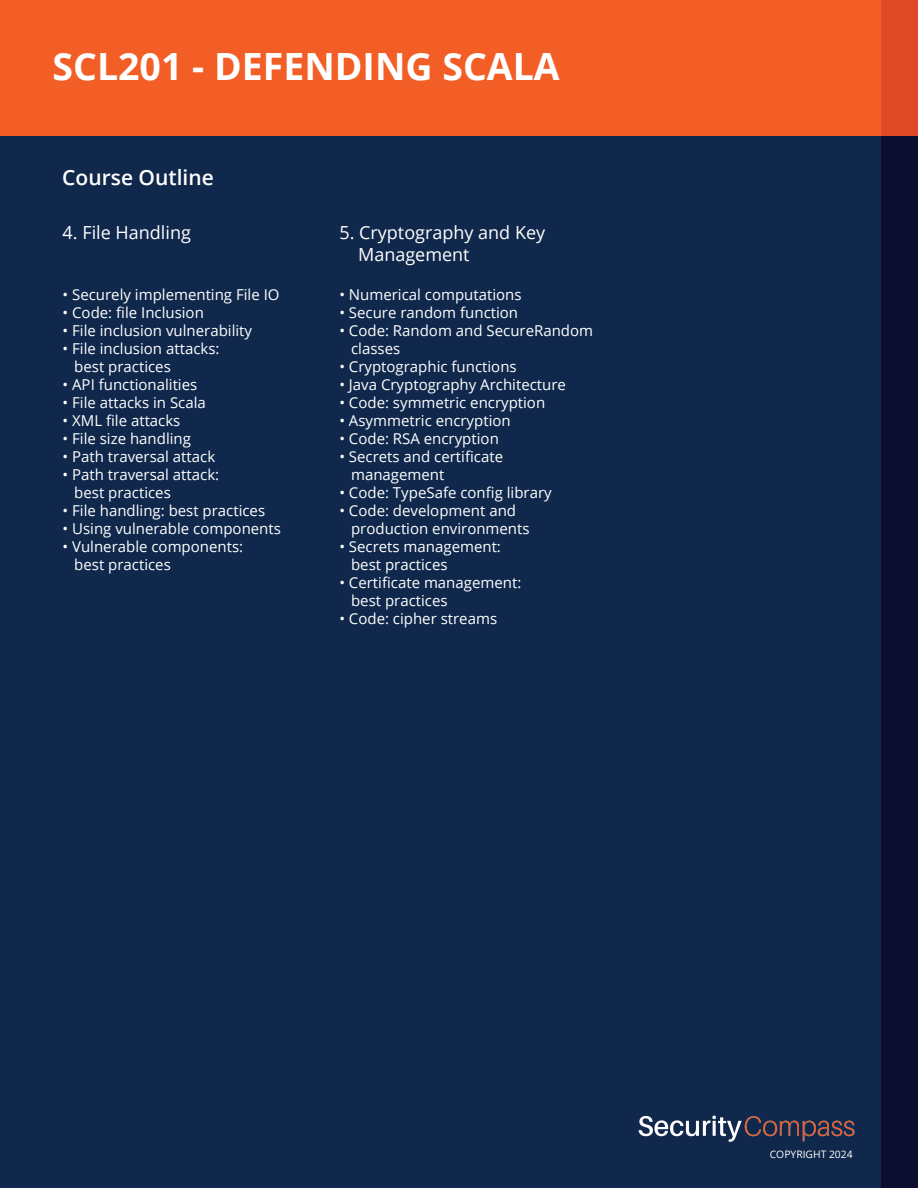
<style>
.page{position:relative;width:918px;height:1188px;background:#fff}
.page>*{position:absolute;margin:0;border:0;box-sizing:border-box;transform-origin:0 0}
.t1{font:700 37.5px "Open Sans";color:#fff}
.t2{font:600 21px "Open Sans";color:#fff}
.t3{font:18px/21.6px "Open Sans";color:#fff}
.t4{font:15px/18px "Open Sans";color:#fff}
.t5{font:10.35px "Open Sans";color:#fff}
</style>
<div class="page">
<div style="left:0;top:0;width:918px;height:136px;background:#f25e25"></div>
<div style="left:881px;top:0;width:37px;height:136px;background:#df4925"></div>
<div style="left:0;top:136px;width:918px;height:1052px;background:#10284b"></div>
<div style="left:881px;top:136px;width:37px;height:1052px;background:#0b0e2f"></div>
<img style="left:638px;top:1115px;width:217px;height:27px">
<h1 class="t1" style="left:53px;top:39px;width:509px">SCL201 - DEFENDING SCALA</h1>
<h2 class="t2" style="left:62px;top:163px;width:153px">Course Outline</h2>
<p class="t3" style="left:63px;top:221px;width:130px">4. File Handling</p>
<p class="t4" style="left:63px;top:285px;width:218px">• Securely implementing File IO</p>
<p class="t4" style="left:63px;top:303px;width:143px">• Code: file Inclusion</p>
<p class="t4" style="left:63px;top:321px;width:191px">• File inclusion vulnerability</p>
<p class="t4" style="left:74px;top:339px;width:147px;text-indent:-12px">• File inclusion attacks: best practices</p>
<p class="t4" style="left:63px;top:375px;width:136px">• API functionalities</p>
<p class="t4" style="left:63px;top:393px;width:145px">• File attacks in Scala</p>
<p class="t4" style="left:63px;top:411px;width:119px">• XML file attacks</p>
<p class="t4" style="left:63px;top:429px;width:130px">• File size handling</p>
<p class="t4" style="left:63px;top:447px;width:154px">• Path traversal attack</p>
<p class="t4" style="left:74px;top:465px;width:146px;text-indent:-12px">• Path traversal attack: best practices</p>
<p class="t4" style="left:63px;top:501px;width:204px">• File handling: best practices</p>
<p class="t4" style="left:63px;top:519px;width:220px">• Using vulnerable components</p>
<p class="t4" style="left:74px;top:537px;width:170px;text-indent:-12px">• Vulnerable components: best practices</p>
<p class="t3" style="left:358px;top:221px;width:189px;text-indent:-19px">5. Cryptography and Key<br>Management</p>
<p class="t4" style="left:339px;top:285px;width:184px">• Numerical computations</p>
<p class="t4" style="left:339px;top:303px;width:180px">• Secure random function</p>
<p class="t4" style="left:351px;top:321px;width:243px;text-indent:-12px">• Code: Random and SecureRandom classes</p>
<p class="t4" style="left:339px;top:357px;width:179px">• Cryptographic functions</p>
<p class="t4" style="left:339px;top:375px;width:228px">• Java Cryptography Architecture</p>
<p class="t4" style="left:339px;top:393px;width:207px">• Code: symmetric encryption</p>
<p class="t4" style="left:339px;top:411px;width:173px">• Asymmetric encryption</p>
<p class="t4" style="left:339px;top:429px;width:161px">• Code: RSA encryption</p>
<p class="t4" style="left:351px;top:447px;width:153px;text-indent:-12px">• Secrets and certificate management</p>
<p class="t4" style="left:339px;top:483px;width:214px">• Code: TypeSafe config library</p>
<p class="t4" style="left:351px;top:501px;width:180px;text-indent:-12px">• Code: development and production environments</p>
<p class="t4" style="left:351px;top:537px;width:151px;text-indent:-12px">• Secrets management: best practices</p>
<p class="t4" style="left:351px;top:573px;width:172px;text-indent:-12px">• Certificate management: best practices</p>
<p class="t4" style="left:339px;top:609px;width:159px">• Code: cipher streams</p>
<p class="t5" style="left:770px;top:1147px;width:84px">COPYRIGHT 2024</p>
</div>
